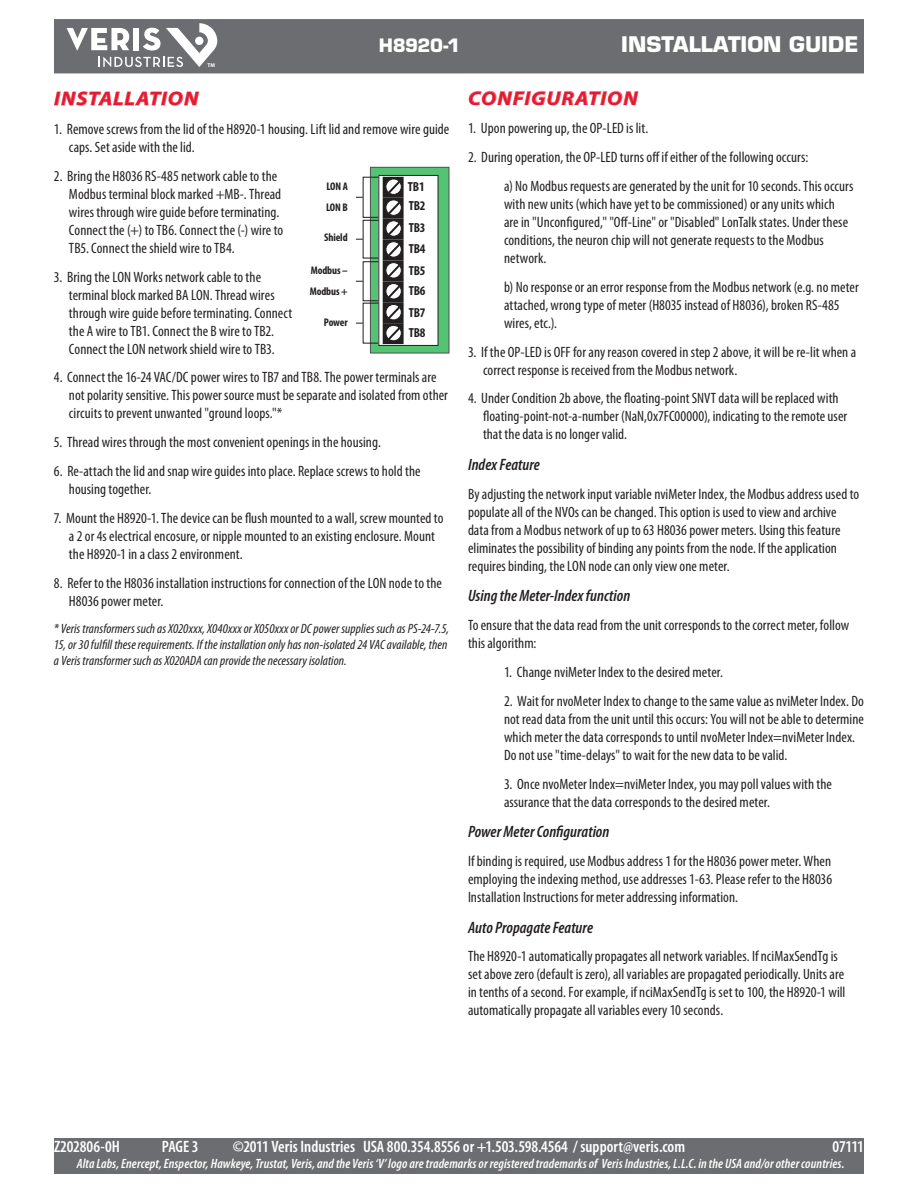
<style>
.page{position:relative;width:918px;height:1188px;background:#fff}
.page>*{position:absolute;margin:0;border:0;box-sizing:border-box;transform-origin:0 0}
.t1{font:700 21px "Eurostile";color:#fff}
.Body_Text{font:italic 700 19.5px "Myriad Pro";letter-spacing:.04em;color:#e51836;scale:1.1 1}
.t2{font:700 18px "Eurostile";letter-spacing:-.025em;color:#fff}
.t3{font:600 condensed 16.5px "Myriad Pro";color:#fff}
.Body_Text-2{font:italic 600 condensed 16.5px "Myriad Pro";color:#231f20}
.Numbered_list_1{font:condensed 15px/18px "Myriad Pro";letter-spacing:.005em;color:#231f20}
.Body_Text-3{font:condensed 15px/18px "Myriad Pro";letter-spacing:.005em;color:#231f20}
.Inset_List{font:condensed 15px/18px "Myriad Pro";letter-spacing:.005em;color:#231f20}
.Body_Text-4{font:italic condensed 13.5px/16.2px "Myriad Pro";letter-spacing:.005em;color:#231f20}
.t4{font:italic 600 condensed 13.5px "Myriad Pro";letter-spacing:.01em;color:#fff}
.t5{font:700 condensed 13.2px/21px "Myriad Pro";letter-spacing:-.01em;color:#231f20}
.t6{font:700 condensed 11.1px/21.3px "Myriad Pro";letter-spacing:-.01em;color:#231f20}
.t7{font:700 5.4px "Myriad Pro";color:#fff}
</style>
<div class="page">
<div style="left:54px;top:1138px;width:810px;height:36px;background:#6c6d70"></div>
<div style="left:54px;top:19px;width:810px;height:54px;background:#6c6d70"></div>
<svg style="left:67px;top:23px;width:150px;height:44px"></svg>
<div style="left:195px;top:37px;width:8px;height:8px;background:#fff;border-radius:50%"></div>
<svg style="left:54px;top:91px;width:146px;height:15px"></svg>
<svg style="left:372px;top:169px;width:75px;height:183px;background:#52bc6f"></svg>
<div style="left:370px;top:167px;width:79px;height:187px;border:1px solid #231f20"></div>
<div style="left:379px;top:175px;width:59px;height:170px;background:#fff"></div>
<div style="left:383px;top:177px;width:20px;height:21px;border:1px solid #231f20"></div>
<div style="left:383px;top:198px;width:20px;height:20px;border:1px solid #231f20"></div>
<div style="left:383px;top:219px;width:20px;height:20px;border:1px solid #231f20"></div>
<div style="left:383px;top:240px;width:20px;height:20px;border:1px solid #231f20"></div>
<div style="left:383px;top:261px;width:20px;height:20px;border:1px solid #231f20"></div>
<div style="left:383px;top:281px;width:20px;height:21px;border:1px solid #231f20"></div>
<div style="left:383px;top:302px;width:20px;height:21px;border:1px solid #231f20"></div>
<div style="left:383px;top:323px;width:20px;height:21px;border:1px solid #231f20"></div>
<svg style="left:385px;top:178px;width:17px;height:164px"></svg>
<div style="left:363px;top:261px;width:16px;height:40px;border:1px solid #231f20"></div>
<svg style="left:469px;top:90px;width:170px;height:16px"></svg>
<p class="t7" style="left:208px;top:62px;width:9px">TM</p>
<p class="t2" style="left:379px;top:34px;width:83px">H8920-1</p>
<h1 class="t1" style="left:621px;top:31px;width:239px">INSTALLATION GUIDE</h1>
<p class="Body_Text" style="left:54px;top:86px;width:133px">INSTALLATION</p>
<p class="Numbered_list_1" style="left:69px;top:120px;width:382px;text-indent:-15px">1. Remove screws from the lid of the H8920-1 housing. Lift lid and remove wire guide caps. Set aside with the lid.</p>
<p class="Numbered_list_1" style="left:69px;top:167px;width:216px;text-indent:-15px">2. Bring the H8036 RS-485 network cable to the Modbus terminal block marked +MB-. Thread wires through wire guide before terminating.<br>Connect the (+) to TB6. Connect the (-) wire to TB5. Connect the shield wire to TB4.</p>
<p class="Numbered_list_1" style="left:69px;top:267px;width:225px;text-indent:-15px">3. Bring the LON Works network cable to the terminal block marked BA LON. Thread wires through wire guide before terminating. Connect the A wire to TB1. Connect the B wire to TB2.<br>Connect the LON network shield wire to TB3.</p>
<p class="Numbered_list_1" style="left:69px;top:368px;width:381px;text-indent:-15px">4. Connect the 16-24 VAC/DC power wires to TB7 and TB8. The power terminals are not polarity sensitive. This power source must be separate and isolated from other circuits to prevent unwanted "ground loops."*</p>
<p class="Numbered_list_1" style="left:54px;top:433px;width:328px">5. Thread wires through the most convenient openings in the housing.</p>
<p class="Numbered_list_1" style="left:69px;top:462px;width:353px;text-indent:-15px">6. Re-attach the lid and snap wire guides into place. Replace screws to hold the housing together.</p>
<p class="Numbered_list_1" style="left:69px;top:509px;width:376px;text-indent:-15px">7. Mount the H8920-1. The device can be flush mounted to a wall, screw mounted to a 2 or 4s electrical encosure, or nipple mounted to an existing enclosure. Mount the H8920-1 in a class 2 environment.</p>
<p class="Numbered_list_1" style="left:69px;top:573px;width:374px;text-indent:-15px">8. Refer to the H8036 installation instructions for connection of the LON node to the<br>H8036 power meter.</p>
<p class="Body_Text-4" style="left:54px;top:620px;width:397px">* Veris transformers such as X020xxx, X040xxx or X050xxx or DC power supplies such as PS-24-7.5,<br>15, or 30 fulfill these requirements. If the installation only has non-isolated 24 VAC available, then a Veris transformer such as X020ADA can provide the necessary isolation.</p>
<p class="t5" style="left:408px;top:177px;width:19px;line-height:19px">TB1<br>TB2</p>
<p class="t5" style="left:409px;top:217px;width:18px;text-align:justify">TB3<br>TB4<br>TB5<br>TB6</p>
<p class="t5" style="left:409px;top:302px;width:18px;line-height:20.4px">TB7<br>TB8</p>
<p class="t6" style="left:326px;top:175px;width:23px">LON A<br>LON B</p>
<p class="t6" style="left:324px;top:227px;width:25px">Shield</p>
<p class="t6" style="left:310px;top:259px;width:40px">Modbus –<br>Modbus +</p>
<p class="t6" style="left:324px;top:312px;width:25px">Power</p>
<p class="Body_Text" style="left:468px;top:85px;width:156px">CONFIGURATION</p>
<p class="Numbered_list_1" style="left:468px;top:119px;width:182px">1. Upon powering up, the OP-LED is lit.</p>
<p class="Numbered_list_1" style="left:468px;top:148px;width:342px">2. During operation, the OP-LED turns off if either of the following occurs:</p>
<p class="Inset_List" style="left:504px;top:177px;width:351px">a) No Modbus requests are generated by the unit for 10 seconds. This occurs with new units (which have yet to be commissioned) or any units which<br>are in "Unconfigured," "Off-Line" or "Disabled" LonTalk states. Under these conditions, the neuron chip will not generate requests to the Modbus network.</p>
<p class="Inset_List" style="left:504px;top:278px;width:356px">b) No response or an error response from the Modbus network (e.g. no meter attached, wrong type of meter (H8035 instead of H8036), broken RS-485 wires, etc.).</p>
<p class="Numbered_list_1" style="left:483px;top:342px;width:375px;text-indent:-15px">3. If the OP-LED is OFF for any reason covered in step 2 above, it will be re-lit when a correct response is received from the Modbus network.</p>
<p class="Numbered_list_1" style="left:483px;top:389px;width:366px;text-indent:-15px">4. Under Condition 2b above, the floating-point SNVT data will be replaced with floating-point-not-a-number (NaN,0x7FC00000), indicating to the remote user that the data is no longer valid.</p>
<p class="Body_Text-2" style="left:468px;top:456px;width:73px">Index Feature</p>
<p class="Body_Text-3" style="left:468px;top:485px;width:393px">By adjusting the network input variable nviMeter Index, the Modbus address used to populate all of the NVOs can be changed. This option is used to view and archive data from a Modbus network of up to 63 H8036 power meters. Using this feature eliminates the possibility of binding any points from the node. If the application requires binding, the LON node can only view one meter.</p>
<p class="Body_Text-2" style="left:468px;top:587px;width:164px">Using the Meter-Index function</p>
<p class="Body_Text-3" style="left:468px;top:616px;width:383px">To ensure that the data read from the unit corresponds to the correct meter, follow this algorithm:</p>
<p class="Inset_List" style="left:504px;top:663px;width:220px">1. Change nviMeter Index to the desired meter.</p>
<p class="Inset_List" style="left:504px;top:692px;width:361px">2. Wait for nvoMeter Index to change to the same value as nviMeter Index. Do not read data from the unit until this occurs: You will not be able to determine which meter the data corresponds to until nvoMeter Index=nviMeter Index.<br>Do not use "time-delays" to wait for the new data to be valid.</p>
<p class="Inset_List" style="left:504px;top:774px;width:330px">3. Once nvoMeter Index=nviMeter Index, you may poll values with the assurance that the data corresponds to the desired meter.</p>
<p class="Body_Text-2" style="left:468px;top:823px;width:143px">Power Meter Configuration</p>
<p class="Body_Text-3" style="left:468px;top:852px;width:366px;text-align:justify">If binding is required, use Modbus address 1 for the H8036 power meter. When employing the indexing method, use addresses 1-63. Please refer to the H8036<br>Installation Instructions for meter addressing information.</p>
<p class="Body_Text-2" style="left:468px;top:918px;width:127px">Auto Propagate Feature</p>
<p class="Body_Text-3" style="left:468px;top:947px;width:379px">The H8920-1 automatically propagates all network variables. If nciMaxSendTg is set above zero (default is zero), all variables are propagated periodically. Units are in tenths of a second. For example, if nciMaxSendTg is set to 100, the H8920-1 will automatically propagate all variables every 10 seconds.</p>
<p class="t3" style="left:54px;top:1138px;width:67px">Z202806-0H</p>
<p class="t3" style="left:162px;top:1138px;width:38px">PAGE 3</p>
<p class="t3" style="left:233px;top:1138px;width:454px">©2011 Veris Industries USA 800.354.8556 or +1.503.598.4564 / support@veris.com</p>
<p class="t3" style="left:833px;top:1138px;width:33px">07111</p>
<p class="t4" style="left:77px;top:1157px;width:769px">Alta Labs, Enercept, Enspector, Hawkeye, Trustat, Veris, and the Veris ‘V’ logo are trademarks or registered trademarks of Veris Industries, L.L.C. in the USA and/or other countries.</p>
</div>
